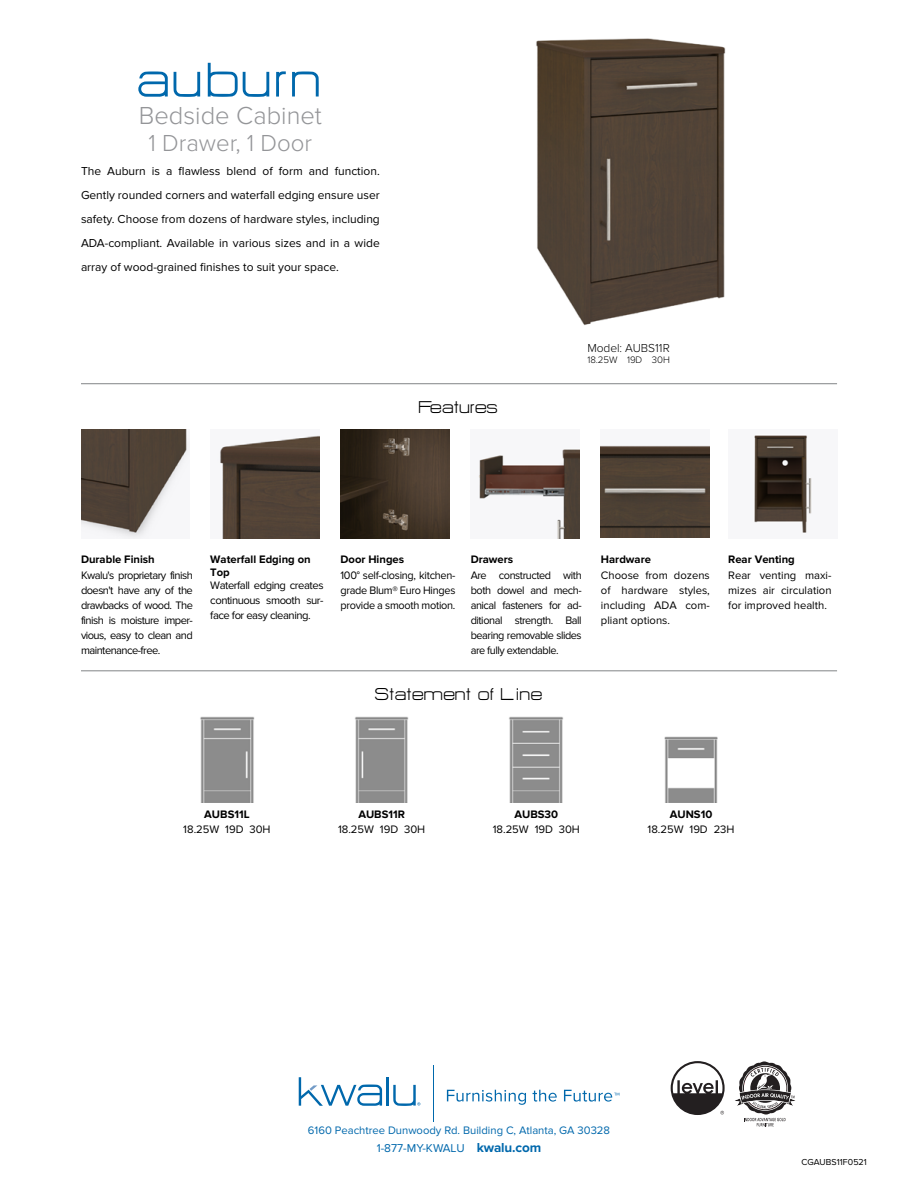
<style>
.page{position:relative;width:918px;height:1188px;background:#fff}
.page>*{position:absolute;margin:0;border:0;box-sizing:border-box;transform-origin:0 0}
.t1{font:60px "HURTMOLD";letter-spacing:.03em;color:#0068ac}
.t2{font:300 25.5px "Proxima Nova";color:#949598}
.t3{font:300 24px "Proxima Nova";color:#949598}
.t4{font:21px "HURTMOLD";color:#000}
.t5{font:12px/24px "Proxima Nova";color:#000;text-align:justify}
.t6{font:300 12px "Proxima Nova";letter-spacing:-.005em;color:#000}
.t7{font:11.85px "Proxima Nova";color:#0068ac}
.t8{font:11.25px/15px "Proxima Nova";letter-spacing:-.025em;color:#000;text-align:justify}
.t9{font:700 11.25px/12.8px "Proxima Nova";color:#000}
.t10{font:11.25px "Proxima Nova";color:#0068ac}
.t11{font:11.25px "Proxima Nova";color:#000}
.t12{font:300 9.75px "Proxima Nova";letter-spacing:-.01em;color:#000}
.t13{font:9px "Proxima Nova";color:#000}
.s1{font-weight:700;font-size:13.5px}
</style>
<div class="page">
<svg style="left:671px;top:1061px;width:54px;height:54px"></svg>
<svg style="left:735px;top:1061px;width:61px;height:65px"></svg>
<hr style="left:433px;top:1066px;width:1px;height:56px;background:#0068ac">
<hr style="left:387px;top:1077px;width:2px;height:29px;background:#0068ac">
<svg style="left:393px;top:1085px;width:27px;height:21px"></svg>
<svg style="left:299px;top:1077px;width:83px;height:29px"></svg>
<svg style="left:447px;top:1090px;width:79px;height:15px"></svg>
<svg style="left:533px;top:1090px;width:24px;height:12px"></svg>
<svg style="left:564px;top:1090px;width:55px;height:12px"></svg>
<img style="left:536px;top:38px;width:190px;height:287px">
<hr style="left:81px;top:670px;width:756px;height:1px;background:#909294">
<hr style="left:81px;top:383px;width:756px;height:1px;background:#909294">
<img style="left:81px;top:429px;width:109px;height:109px">
<img style="left:220px;top:435px;width:99px;height:103px">
<img style="left:341px;top:429px;width:108px;height:109px">
<img style="left:478px;top:449px;width:102px;height:89px">
<img style="left:601px;top:445px;width:109px;height:93px">
<img style="left:754px;top:435px;width:58px;height:98px">
<img style="left:200px;top:716px;width:55px;height:87px">
<img style="left:355px;top:716px;width:54px;height:87px">
<img style="left:509px;top:716px;width:55px;height:87px">
<img style="left:664px;top:736px;width:54px;height:67px">
<h1 class="t1" style="left:138px;top:49px;width:187px">auburn</h1>
<h2 class="t2" style="left:139px;top:101px;width:185px">Bedside Cabinet</h2>
<h3 class="t3" style="left:149px;top:129px;width:165px">1 Drawer, 1 Door</h3>
<p class="t5" style="left:81px;top:160px;width:300px">The Auburn is a flawless blend of form and function.<br>Gently rounded corners and waterfall edging ensure user safety. Choose from dozens of hardware styles, including ADA-compliant. Available in various sizes and in a wide array of wood-grained finishes to suit your space.</p>
<h3 class="t4" style="left:419px;top:396px;width:81px">Features</h3>
<p class="t6" style="left:588px;top:341px;width:84px">Model: AUBS11R</p>
<p class="t12" style="left:587px;top:355px;width:84px">18.25W 19D 30H</p>
<p class="t9" style="left:81px;top:554px;width:75px">Durable Finish</p>
<p class="t8" style="left:81px;top:568px;width:113px">Kwalu's proprietary finish doesn't have any of the drawbacks of wood. The finish is moisture imper&shy;vious, easy to clean and maintenance-free.</p>
<p class="t9" style="left:210px;top:554px;width:102px">Waterfall Edging on<br>Top</p>
<p class="t9" style="left:471px;top:554px;width:44px">Drawers</p>
<p class="t9" style="left:341px;top:554px;width:65px">Door Hinges</p>
<p class="t8" style="left:341px;top:568px;width:116px">100° self-closing, kitchen&shy;grade Blum® Euro Hinges provide a smooth motion.</p>
<p class="t8" style="left:471px;top:568px;width:113px">Are constructed with both dowel and mech&shy;anical fasteners for ad&shy;ditional strength. Ball bearing removable slides are fully extendable.</p>
<p class="t8" style="left:210px;top:578px;width:115px">Waterfall edging creates continuous smooth sur&shy;face for easy cleaning.</p>
<h3 class="t4" style="left:375px;top:683px;width:170px">Statement of Line</h3>
<p class="t9" style="left:601px;top:554px;width:52px">Hardware</p>
<p class="t9" style="left:728px;top:554px;width:68px">Rear Venting</p>
<p class="t8" style="left:601px;top:568px;width:110px">Choose from dozens of hardware styles, including ADA com&shy;pliant options.</p>
<p class="t8" style="left:728px;top:568px;width:105px">Rear venting maxi&shy;mizes air circulation for improved health.</p>
<p class="t9" style="left:204px;top:808px;width:47px">AUBS11L</p>
<p class="t11" style="left:183px;top:822px;width:89px">18.25W 19D 30H</p>
<p class="t9" style="left:358px;top:808px;width:48px">AUBS11R</p>
<p class="t11" style="left:338px;top:822px;width:89px">18.25W 19D 30H</p>
<p class="t9" style="left:514px;top:808px;width:45px">AUBS30</p>
<p class="t11" style="left:493px;top:822px;width:89px">18.25W 19D 30H</p>
<p class="t9" style="left:670px;top:808px;width:44px">AUNS10</p>
<p class="t11" style="left:648px;top:822px;width:88px">18.25W 19D 23H</p>
<p class="t10" style="left:308px;top:1124px;width:304px">6160 Peachtree Dunwoody Rd. Building C, Atlanta, GA 30328</p>
<p class="t7" style="left:377px;top:1142px;width:166px">1-877-MY-KWALU <span class="s1">kwalu.com</span></p>
<p class="t13" style="left:801px;top:1157px;width:67px">CGAUBS11F0521</p>
</div>
